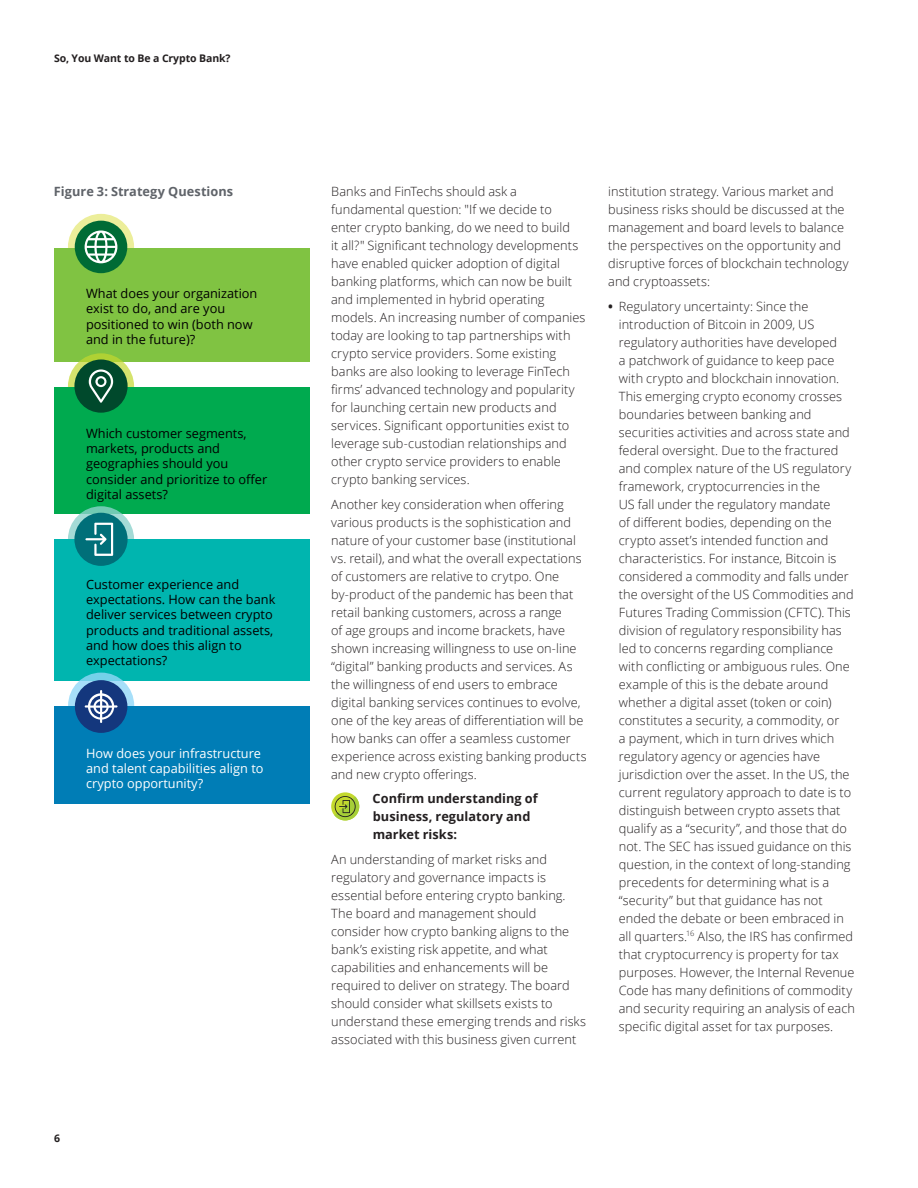
<style>
.page{position:relative;width:918px;height:1188px;background:#fff}
.page>*{position:absolute;margin:0;border:0;box-sizing:border-box;transform-origin:0 0}
.Body_copy__8_5_12pt{font:300 12.75px/18px "Open Sans";letter-spacing:.005em;color:#231f20}
.t1{font:12.75px/15.3px "Open Sans";color:#000}
.t2{font:12.75px/15.3px "Open Sans";color:#fff}
.Subhead_B__8_5_12pt{font:700 12.75px/18px "Open Sans";letter-spacing:.005em;color:#231f20}
.Subhead_C__8_5pt_12p{font:700 12.75px "Open Sans";letter-spacing:.005em;color:#5f6369}
.t3{font:700 10.5px "Open Sans";letter-spacing:-.01em;color:#231f20}
.s1{font-weight:700}
</style>
<div class="page">
<svg style="left:331px;top:792px;width:28px;height:28px"></svg>
<div style="left:68px;top:214px;width:66px;height:66px;background:#ecee9a;border-radius:50%"></div>
<div style="left:54px;top:248px;width:256px;height:113px;background:#80c342"></div>
<svg style="left:75px;top:221px;width:52px;height:52px"></svg>
<svg style="left:68px;top:353px;width:66px;height:66px"></svg>
<div style="left:54px;top:387px;width:256px;height:127px;background:#00aa4f"></div>
<svg style="left:74px;top:360px;width:54px;height:53px"></svg>
<svg style="left:68px;top:506px;width:66px;height:66px"></svg>
<div style="left:54px;top:539px;width:256px;height:142px;background:#00b5af"></div>
<svg style="left:74px;top:513px;width:54px;height:53px;background:#288f95"></svg>
<svg style="left:68px;top:673px;width:66px;height:66px"></svg>
<div style="left:54px;top:707px;width:256px;height:97px;background:#007db6"></div>
<svg style="left:75px;top:680px;width:52px;height:53px"></svg>
<svg style="left:334px;top:796px;width:25px;height:24px"></svg>
<p class="t3" style="left:54px;top:51px;width:178px">So, You Want to Be a Crypto Bank?</p>
<p class="Subhead_C__8_5pt_12p" style="left:54px;top:182px;width:181px">Figure 3: Strategy Questions</p>
<p class="t1" style="left:86px;top:286px;width:173px">What does your organization exist to do, and are you positioned to win (both now and in the future)?</p>
<p class="t1" style="left:86px;top:425px;width:183px">Which customer segments, markets, products and geographies should you consider and prioritize to offer digital assets?</p>
<p class="t1" style="left:86px;top:576px;width:191px">Customer experience and expectations. How can the bank deliver services between crypto products and traditional assets, and how does this align to expectations?</p>
<p class="t2" style="left:86px;top:745px;width:179px">How does your infrastructure and talent capabilities align to crypto opportunity?</p>
<p class="t3" style="left:54px;top:1131px;width:7px">6</p>
<p class="Body_copy__8_5_12pt" style="left:331px;top:182px;width:256px">Banks and FinTechs should ask a fundamental question: "If we decide to enter crypto banking, do we need to build<br>it all?" Significant technology developments have enabled quicker adoption of digital banking platforms, which can now be built and implemented in hybrid operating models. An increasing number of companies today are looking to tap partnerships with crypto service providers. Some existing banks are also looking to leverage FinTech firms’ advanced technology and popularity for launching certain new products and services. Significant opportunities exist to leverage sub-custodian relationships and other crypto service providers to enable crypto banking services.</p>
<p class="Body_copy__8_5_12pt" style="left:331px;top:495px;width:257px">Another key consideration when offering various products is the sophistication and nature of your customer base (institutional vs. retail), and what the overall expectations of customers are relative to crytpo. One by-product of the pandemic has been that retail banking customers, across a range<br>of age groups and income brackets, have shown increasing willingness to use on-line “digital” banking products and services. As the willingness of end users to embrace digital banking services continues to evolve, one of the key areas of differentiation will be how banks can offer a seamless customer experience across existing banking products and new crypto offerings.</p>
<p class="Subhead_B__8_5_12pt" style="left:373px;top:789px;width:167px">Confirm understanding of business, regulatory and market risks:</p>
<p class="Body_copy__8_5_12pt" style="left:331px;top:850px;width:257px">An understanding of market risks and regulatory and governance impacts is essential before entering crypto banking.<br>The board and management should consider how crypto banking aligns to the bank’s existing risk appetite, and what capabilities and enhancements will be required to deliver on strategy. The board should consider what skillsets exists to understand these emerging trends and risks associated with this business given current</p>
<p class="Body_copy__8_5_12pt" style="left:608px;top:182px;width:242px">institution strategy. Various market and business risks should be discussed at the management and board levels to balance the perspectives on the opportunity and disruptive forces of blockchain technology and cryptoassets:</p>
<p class="Body_copy__8_5_12pt" style="left:619px;top:297px;width:238px;text-indent:-11px"><span class="s1">•</span> Regulatory uncertainty: Since the introduction of Bitcoin in 2009, US regulatory authorities have developed<br>a patchwork of guidance to keep pace with crypto and blockchain innovation.<br>This emerging crypto economy crosses boundaries between banking and securities activities and across state and federal oversight. Due to the fractured and complex nature of the US regulatory framework, cryptocurrencies in the<br>US fall under the regulatory mandate<br>of different bodies, depending on the crypto asset’s intended function and characteristics. For instance, Bitcoin is considered a commodity and falls under the oversight of the US Commodities and Futures Trading Commission (CFTC). This division of regulatory responsibility has led to concerns regarding compliance with conflicting or ambiguous rules. One example of this is the debate around whether a digital asset (token or coin) constitutes a security, a commodity, or<br>a payment, which in turn drives which regulatory agency or agencies have jurisdiction over the asset. In the US, the current regulatory approach to date is to distinguish between crypto assets that qualify as a “security”, and those that do not. The SEC has issued guidance on this question, in the context of long-standing precedents for determining what is a “security” but that guidance has not ended the debate or been embraced in all quarters.<sup>16</sup> Also, the IRS has confirmed that cryptocurrency is property for tax purposes. However, the Internal Revenue Code has many definitions of commodity and security requiring an analysis of each specific digital asset for tax purposes.</p>
</div>
